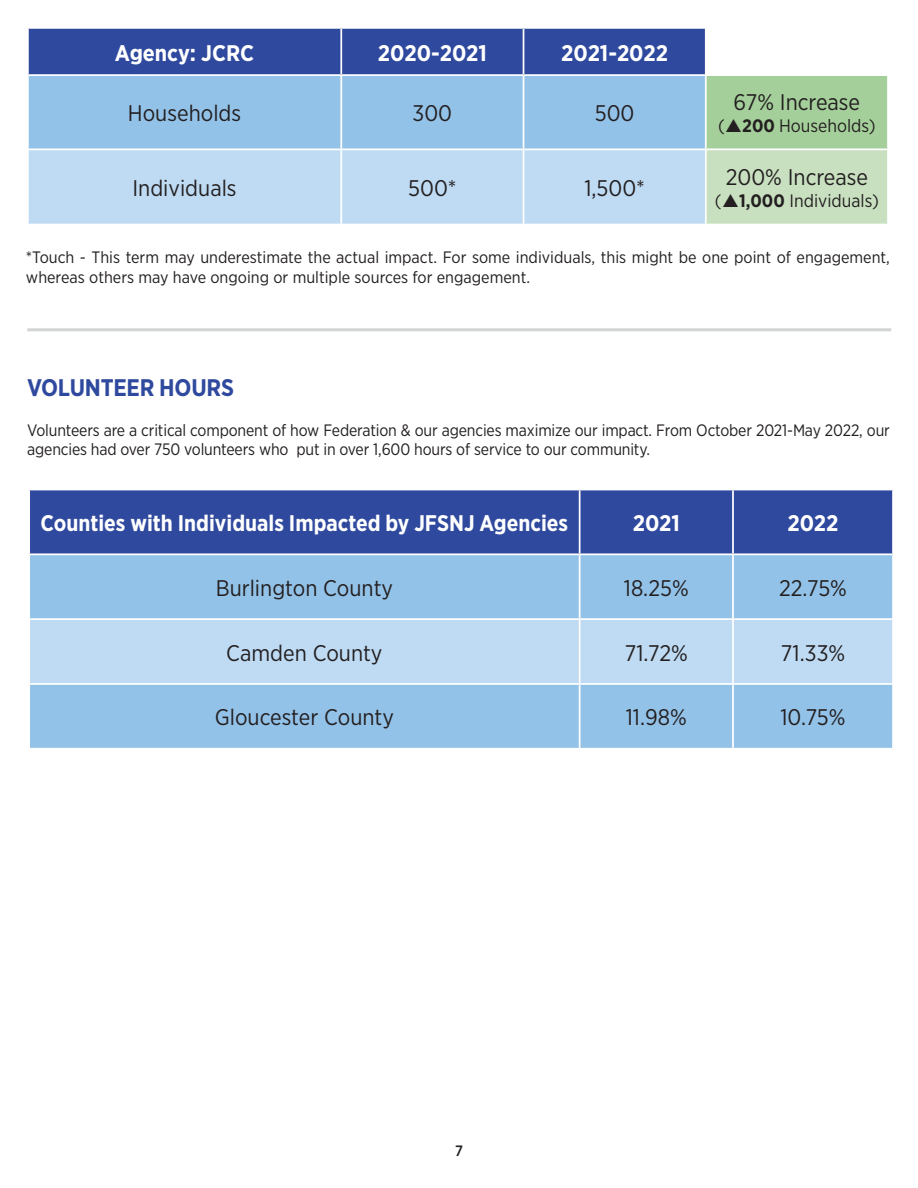
<style>
.page{position:relative;width:918px;height:1188px;background:#fff}
.page>*{position:absolute;margin:0;border:0;box-sizing:border-box;transform-origin:0 0}
.t1{font:700 24px "Gotham Narrow";letter-spacing:-.01em;color:#2f499e}
.t2{font:22.65px "Gotham Narrow";color:#231f20}
.t3{font:700 22.65px "Gotham Narrow";color:#fff}
.t4{font:18px "Gotham Narrow";color:#231f20}
.t5{font:16.5px/19.8px "Gotham Narrow";letter-spacing:-.01em;color:#231f20}
.t6{font:500 15px "Gotham Narrow";color:#231f20}
.s1{font-weight:700}
</style>
<div class="page">
<hr style="left:27px;top:328px;width:864px;height:3px;background:#d1d3d4">
<div style="left:29px;top:29px;width:676px;height:45px;background:#2f499e"></div>
<div style="left:29px;top:76px;width:676px;height:72px;background:#93c2e8"></div>
<div style="left:706px;top:75px;width:182px;height:74px;background:#a5cf9a"></div>
<div style="left:29px;top:150px;width:676px;height:74px;background:#bedbf3"></div>
<div style="left:706px;top:149px;width:182px;height:76px;background:#c8e0c0"></div>
<hr style="left:340px;top:29px;width:2px;height:45px;background:#fff">
<hr style="left:523px;top:29px;width:1px;height:45px;background:#fff">
<hr style="left:340px;top:76px;width:2px;height:73px;background:#fff">
<hr style="left:523px;top:76px;width:1px;height:73px;background:#fff">
<hr style="left:706px;top:74px;width:183px;height:2px;background:#fff">
<hr style="left:705px;top:76px;width:2px;height:73px;background:#fff">
<hr style="left:887px;top:76px;width:2px;height:73px;background:#fff">
<hr style="left:340px;top:150px;width:2px;height:74px;background:#fff">
<hr style="left:523px;top:150px;width:1px;height:74px;background:#fff">
<hr style="left:706px;top:148px;width:183px;height:2px;background:#fff">
<hr style="left:705px;top:150px;width:2px;height:74px;background:#fff">
<hr style="left:887px;top:150px;width:2px;height:74px;background:#fff">
<hr style="left:706px;top:224px;width:183px;height:1px;background:#fff">
<div style="left:30px;top:490px;width:862px;height:63px;background:#2f499e"></div>
<div style="left:30px;top:555px;width:862px;height:193px;background:#93c2e8"></div>
<div style="left:30px;top:620px;width:862px;height:63px;background:#bedbf3"></div>
<hr style="left:579px;top:555px;width:2px;height:63px;background:#fff">
<hr style="left:732px;top:555px;width:2px;height:63px;background:#fff">
<hr style="left:580px;top:618px;width:153px;height:2px;background:#fff">
<hr style="left:579px;top:620px;width:2px;height:63px;background:#fff">
<hr style="left:733px;top:618px;width:161px;height:2px;background:#fff">
<hr style="left:732px;top:620px;width:2px;height:63px;background:#fff">
<hr style="left:28px;top:618px;width:552px;height:2px;background:#fff">
<hr style="left:28px;top:683px;width:552px;height:2px;background:#fff">
<hr style="left:579px;top:490px;width:2px;height:63px;background:#fff">
<hr style="left:732px;top:490px;width:2px;height:63px;background:#fff">
<hr style="left:579px;top:685px;width:2px;height:63px;background:#fff">
<hr style="left:580px;top:683px;width:153px;height:2px;background:#fff">
<hr style="left:733px;top:683px;width:161px;height:2px;background:#fff">
<hr style="left:732px;top:685px;width:2px;height:63px;background:#fff">
<p class="t3" style="left:115px;top:38px;width:141px">Agency: JCRC</p>
<p class="t3" style="left:378px;top:38px;width:110px">2020-2021</p>
<p class="t3" style="left:561px;top:38px;width:108px">2021-2022</p>
<p class="t2" style="left:128px;top:99px;width:115px">Households</p>
<p class="t2" style="left:413px;top:99px;width:41px">300</p>
<p class="t2" style="left:595px;top:99px;width:41px">500</p>
<p class="t2" style="left:133px;top:174px;width:106px">Individuals</p>
<p class="t2" style="left:408px;top:174px;width:50px">500*</p>
<p class="t2" style="left:584px;top:174px;width:62px">1,500*</p>
<p class="t2" style="left:734px;top:88px;width:128px">67% Increase</p>
<p class="t4" style="left:718px;top:115px;width:159px">( <span class="s1">200</span> Households)</p>
<p class="t2" style="left:726px;top:163px;width:144px">200% Increase</p>
<p class="t4" style="left:715px;top:189px;width:166px">( <span class="s1">1,000</span> Individuals)</p>
<p class="t5" style="left:26px;top:247px;width:866px">*Touch - This term may underestimate the actual impact. For some individuals, this might be one point of engagement, whereas others may have ongoing or multiple sources for engagement.</p>
<p class="t1" style="left:27px;top:372px;width:208px">VOLUNTEER HOURS</p>
<p class="t5" style="left:27px;top:420px;width:864px">Volunteers are a critical component of how Federation &amp; our agencies maximize our impact. From October 2021-May 2022, our agencies had over 750 volunteers who put in over 1,600 hours of service to our community.</p>
<p class="t3" style="left:41px;top:508px;width:529px">Counties with Individuals Impacted by JFSNJ Agencies</p>
<p class="t3" style="left:633px;top:508px;width:49px">2021</p>
<p class="t3" style="left:787px;top:508px;width:53px">2022</p>
<p class="t2" style="left:216px;top:574px;width:179px">Burlington County</p>
<p class="t2" style="left:624px;top:574px;width:66px">18.25%</p>
<p class="t2" style="left:779px;top:574px;width:69px">22.75%</p>
<p class="t2" style="left:226px;top:639px;width:158px">Camden County</p>
<p class="t2" style="left:625px;top:639px;width:65px">71.72%</p>
<p class="t2" style="left:781px;top:639px;width:66px">71.33%</p>
<p class="t2" style="left:215px;top:703px;width:181px">Gloucester County</p>
<p class="t2" style="left:626px;top:703px;width:63px">11.98%</p>
<p class="t2" style="left:780px;top:703px;width:67px">10.75%</p>
<p class="t6" style="left:455px;top:1141px;width:9px">7</p>
</div>
